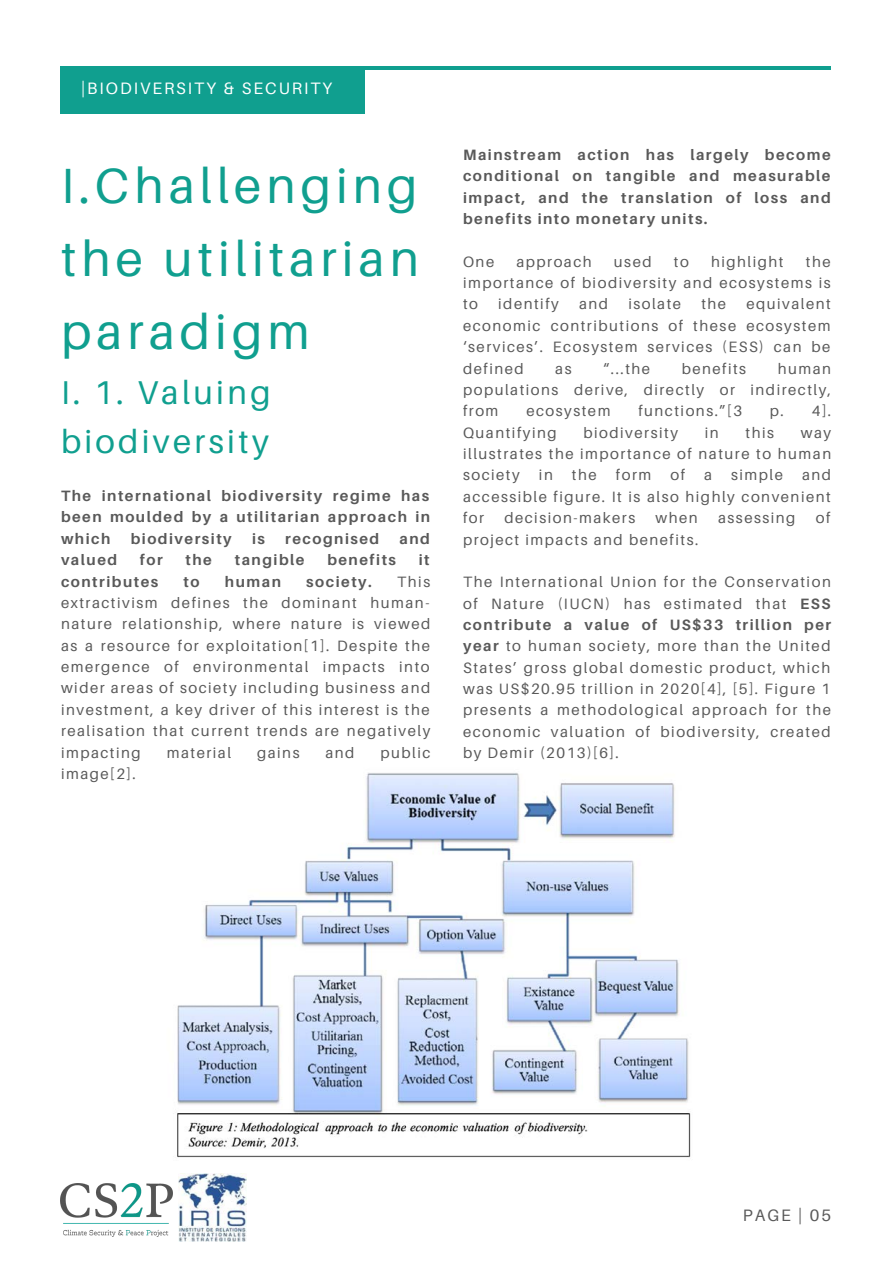
<style>
.page{position:relative;width:893px;height:1264px;background:#fff}
.page>*{position:absolute;margin:0;border:0;box-sizing:border-box;transform-origin:0 0}
.t1{font:49.5px/73.1px "Aileron";letter-spacing:.1em;color:#109f8f;text-align:justify}
.t2{font:33px/48.3px "Aileron";letter-spacing:.1em;color:#109f8f}
.t3{font:16.5px "Aileron";letter-spacing:.12em;color:#fff}
.t4{font:16.5px "Aileron";letter-spacing:.12em;color:#595959}
.t5{font:15px/21.3px "Aileron";letter-spacing:.1em;color:#595959;text-align:justify}
.t6{font:700 15px/21.3px "Aileron";letter-spacing:.1em;color:#595959;text-align:justify}
.s1{font-weight:700}
</style>
<div class="page">
<hr style="left:60px;top:66px;width:770px;height:4px;background:#109f8f">
<div style="left:60px;top:66px;width:305px;height:47px;background:#109f8f"></div>
<img style="left:60px;top:1183px;width:113px;height:52px">
<img style="left:178px;top:1173px;width:68px;height:68px">
<img style="left:177px;top:773px;width:514px;height:385px">
<p class="t3" style="left:81px;top:78px;width:252px">|BIODIVERSITY &amp; SECURITY</p>
<h1 class="t1" style="left:61px;top:148px;width:359px">I.Challenging the utilitarian paradigm</h1>
<h2 class="t2" style="left:61px;top:368px;width:211px">I. 1. Valuing biodiversity</h2>
<p class="t6" style="left:61px;top:485px;width:370px">The international biodiversity regime has been moulded by a utilitarian approach in which</p>
<p class="t6" style="left:131px;top:527px;width:102px">biodiversity</p>
<p class="t6" style="left:252px;top:527px;width:14px">is</p>
<p class="t6" style="left:285px;top:527px;width:96px">recognised</p>
<p class="t6" style="left:399px;top:527px;width:32px">and</p>
<p class="t6" style="left:61px;top:549px;width:58px">valued</p>
<p class="t6" style="left:140px;top:549px;width:24px">for</p>
<p class="t6" style="left:185px;top:549px;width:28px">the</p>
<p class="t6" style="left:235px;top:549px;width:71px">tangible</p>
<p class="t6" style="left:327px;top:549px;width:70px">benefits</p>
<p class="t6" style="left:419px;top:549px;width:12px">it</p>
<p class="t6" style="left:61px;top:570px;width:99px">contributes</p>
<p class="t6" style="left:184px;top:570px;width:17px">to</p>
<p class="t6" style="left:225px;top:570px;width:58px">human</p>
<p class="t6" style="left:306px;top:570px;width:67px">society.</p>
<p class="t5" style="left:61px;top:570px;width:371px;text-indent:336px">This extractivism defines the dominant human&shy;nature relationship, where nature is viewed as a resource for exploitation[1]. Despite the emergence of environmental impacts into wider areas of society including business and investment, a key driver of this interest is the realisation that current trends are negatively impacting</p>
<p class="t5" style="left:167px;top:741px;width:66px">material</p>
<p class="t5" style="left:257px;top:741px;width:44px">gains</p>
<p class="t5" style="left:325px;top:741px;width:31px">and</p>
<p class="t5" style="left:380px;top:741px;width:51px">public</p>
<p class="t5" style="left:61px;top:762px;width:76px">image[2].</p>
<p class="t6" style="left:463px;top:144px;width:369px">Mainstream action has largely become conditional on tangible and measurable impact, and the translation of loss and benefits into monetary units.</p>
<p class="t5" style="left:463px;top:250px;width:33px">One</p>
<p class="t5" style="left:516px;top:250px;width:77px">approach</p>
<p class="t5" style="left:614px;top:250px;width:39px">used</p>
<p class="t5" style="left:673px;top:250px;width:16px">to</p>
<p class="t5" style="left:711px;top:250px;width:74px">highlight</p>
<p class="t5" style="left:463px;top:250px;width:369px;text-indent:343px">the importance of biodiversity and ecosystems is to</p>
<p class="t5" style="left:498px;top:293px;width:62px">identify</p>
<p class="t5" style="left:579px;top:293px;width:31px">and</p>
<p class="t5" style="left:628px;top:293px;width:54px">isolate</p>
<p class="t5" style="left:701px;top:293px;width:26px">the</p>
<p class="t5" style="left:463px;top:293px;width:369px;text-indent:283px">equivalent economic contributions of these ecosystem ‘services’. Ecosystem services (ESS) can be defined</p>
<p class="t5" style="left:555px;top:357px;width:18px">as</p>
<p class="t5" style="left:603px;top:357px;width:48px">“...the</p>
<p class="t5" style="left:681px;top:357px;width:66px">benefits</p>
<p class="t5" style="left:463px;top:357px;width:369px;text-indent:314px">human populations derive, directly or indirectly, from</p>
<p class="t5" style="left:526px;top:400px;width:86px">ecosystem</p>
<p class="t5" style="left:638px;top:400px;width:105px">functions.”[3</p>
<p class="t5" style="left:769px;top:400px;width:63px">p. 4].</p>
<p class="t5" style="left:463px;top:421px;width:95px">Quantifying</p>
<p class="t5" style="left:583px;top:421px;width:96px">biodiversity</p>
<p class="t5" style="left:704px;top:421px;width:15px">in</p>
<p class="t5" style="left:745px;top:421px;width:30px">this</p>
<p class="t5" style="left:463px;top:421px;width:370px;text-indent:338px">way illustrates the importance of nature to human society</p>
<p class="t5" style="left:539px;top:464px;width:15px">in</p>
<p class="t5" style="left:572px;top:464px;width:26px">the</p>
<p class="t5" style="left:616px;top:464px;width:37px">form</p>
<p class="t5" style="left:670px;top:464px;width:16px">of</p>
<p class="t5" style="left:704px;top:464px;width:9px">a</p>
<p class="t5" style="left:731px;top:464px;width:53px">simple</p>
<p class="t5" style="left:463px;top:464px;width:369px;text-indent:339px">and accessible figure. It is also highly convenient for</p>
<p class="t5" style="left:504px;top:507px;width:132px">decision-makers</p>
<p class="t5" style="left:655px;top:507px;width:44px">when</p>
<p class="t5" style="left:718px;top:507px;width:79px">assessing</p>
<p class="t5" style="left:815px;top:507px;width:16px">of</p>
<p class="t5" style="left:463px;top:528px;width:237px">project impacts and benefits.</p>
<p class="t5" style="left:463px;top:571px;width:370px">The International Union for the Conservation of Nature (IUCN) has estimated that <span class="s1">ESS contribute a value of US$33 trillion per year</span> to human society, more than the United States’ gross global domestic product, which was US$20.95 trillion in 2020[4], [5]. Figure 1 presents a methodological approach for the economic valuation of biodiversity, created by Demir (2013)[6].</p>
<p class="t4" style="left:742px;top:1205px;width:90px">PAGE | 05</p>
</div>
